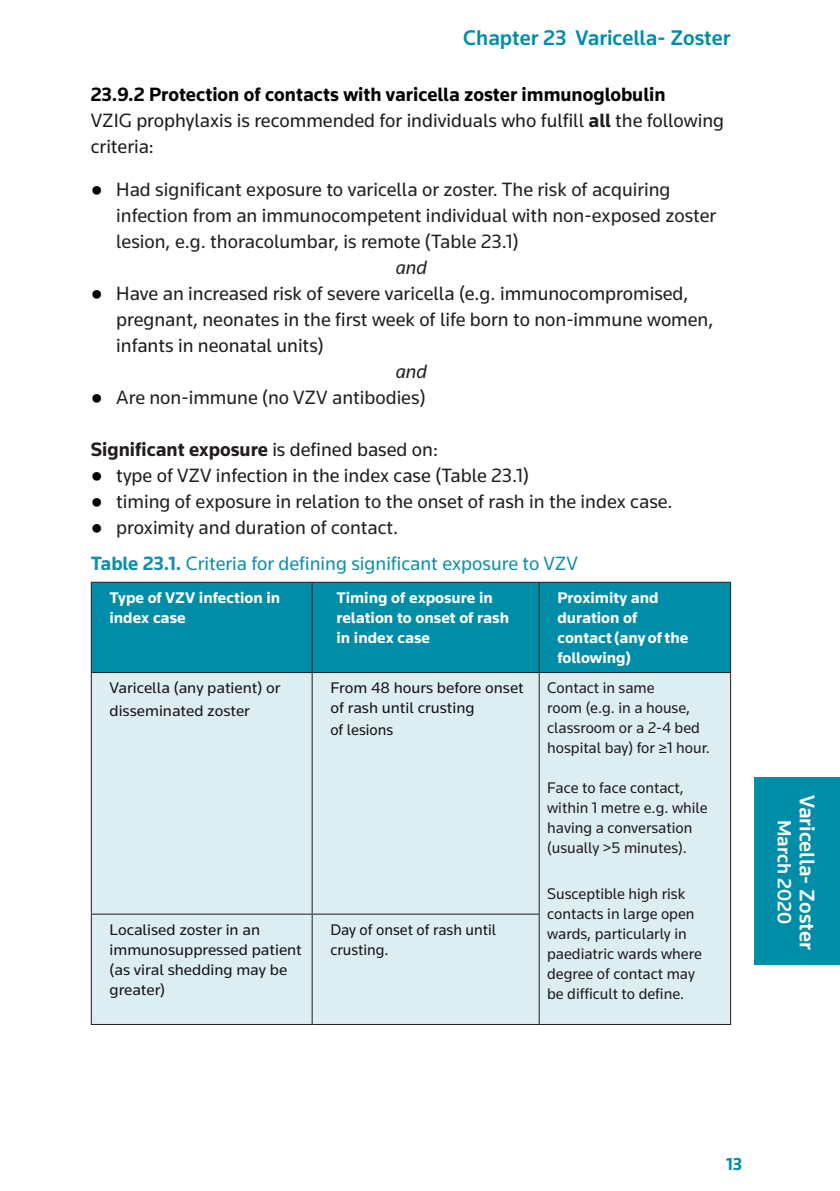
<style>
.page{position:relative;width:840px;height:1191px;background:#fff}
.page>*{position:absolute;margin:0;border:0;box-sizing:border-box;transform-origin:0 0}
.t1{font:500 22px "Knowledge";color:#008da8}
.t2{font:500 22px "Knowledge";color:#fff}
.t3{font:20px/26px "Knowledge";color:#211d1e}
.t4{font:20px/26px "Knowledge";color:#231f20}
.t5{font:20px/36px "Knowledge";color:#148ea8}
.t6{font:700 20px "Knowledge";color:#211d1e}
.t7{font:500 20px "Knowledge";color:#fff}
.t8{font:italic 20px "Knowledge";color:#231f20}
.t9{font:italic 20px "Knowledge";color:#211d1e}
.t10{font:700 18px "Knowledge";color:#008da8}
.t11{font:16px/20px "Knowledge";color:#181517;scale:1.05 1}
.t12{font:16px/20px "Knowledge";color:#231f20}
.t13{font:700 16px/20px "Knowledge";color:#fff;scale:1.05 1}
.t14{font:16px/20px "Knowledge";color:#211d1e}
.t15{font:16px/20px "Knowledge";color:#181517}
.s1{font-weight:700;color:#040503}
.s2{font-weight:700}
.s3{font-family:"Arial";font-weight:900;color:#040503}
.s4{font-weight:400}
.s5{color:#231f20}
</style>
<div class="page">
<div style="left:754px;top:777px;width:85px;height:187px;background:#008da8"></div>
<div style="left:92px;top:583px;width:637px;height:89px;background:#008da8"></div>
<div style="left:92px;top:673px;width:637px;height:351px;background:#ddeef3"></div>
<hr style="left:91px;top:582px;width:221px;height:1px;background:#211d1e">
<hr style="left:91px;top:583px;width:1px;height:89px;background:#211d1e">
<hr style="left:312px;top:582px;width:227px;height:1px;background:#211d1e">
<hr style="left:311px;top:583px;width:1px;height:89px;background:#211d1e">
<hr style="left:539px;top:582px;width:191px;height:1px;background:#211d1e">
<hr style="left:538px;top:583px;width:1px;height:89px;background:#211d1e">
<hr style="left:729px;top:583px;width:1px;height:89px;background:#211d1e">
<hr style="left:91px;top:672px;width:221px;height:1px;background:#211d1e">
<hr style="left:91px;top:673px;width:1px;height:240px;background:#211d1e">
<hr style="left:312px;top:672px;width:227px;height:1px;background:#211d1e">
<hr style="left:311px;top:673px;width:1px;height:240px;background:#211d1e">
<hr style="left:539px;top:672px;width:191px;height:1px;background:#211d1e">
<hr style="left:538px;top:673px;width:1px;height:240px;background:#211d1e">
<hr style="left:729px;top:673px;width:1px;height:241px;background:#211d1e">
<hr style="left:91px;top:913px;width:221px;height:1px;background:#211d1e">
<hr style="left:91px;top:914px;width:1px;height:110px;background:#211d1e">
<hr style="left:312px;top:913px;width:227px;height:1px;background:#211d1e">
<hr style="left:311px;top:914px;width:1px;height:110px;background:#211d1e">
<hr style="left:538px;top:914px;width:1px;height:110px;background:#211d1e">
<hr style="left:729px;top:914px;width:1px;height:110px;background:#211d1e">
<hr style="left:91px;top:1024px;width:221px;height:1px;background:#211d1e">
<hr style="left:312px;top:1024px;width:227px;height:1px;background:#211d1e">
<hr style="left:539px;top:1024px;width:191px;height:1px;background:#211d1e">
<p class="t1" style="left:463px;top:24px;width:268px">Chapter 23 Varicella- Zoster</p>
<p class="t3" style="left:91px;top:81px;width:634px"><span class="s1">23.9.2 Protection of contacts with varicella zoster immunoglobulin<br></span>VZIG prophylaxis is recommended for individuals who fulfill <span class="s2">all</span> the following criteria:</p>
<p class="t4" style="left:116px;top:176px;width:601px;text-indent:-25px"><span class="s3">●</span> Had significant exposure to varicella or zoster. The risk of acquiring infection from an immunocompetent individual with non-exposed zoster lesion, e.g. thoracolumbar, is remote (Table 23.1)</p>
<p class="t8" style="left:395px;top:255px;width:33px">and</p>
<p class="t3" style="left:116px;top:280px;width:598px;text-indent:-25px"><span class="s3">●</span> Have an increased risk of severe varicella (e.g. immunocompromised, pregnant, neonates in the first week of life born to non-immune women, infants in neonatal units)</p>
<p class="t9" style="left:395px;top:359px;width:33px">and</p>
<p class="t4" style="left:91px;top:384px;width:336px"><span class="s3">●</span> Are non-immune (no VZV antibodies)</p>
<p class="t6" style="left:91px;top:437px;width:348px">Significant exposure <span class="s4">is defined based on:</span></p>
<p class="t3" style="left:91px;top:462px;width:439px"><span class="s3">●</span> type of VZV infection in the index case (Table 23.1)</p>
<p class="t4" style="left:91px;top:488px;width:583px"><span class="s3">●</span> timing of exposure in relation to the onset of rash in the index case.</p>
<p class="t5" style="left:91px;top:509px;width:488px"><span class="s3">●</span> <span class="s5">proximity and duration of contact.<br></span><span class="s2">Table 23.1.</span> Criteria for defining significant exposure to VZV</p>
<p class="t13" style="left:109px;top:587px;width:164px">Type of VZV infection in index case</p>
<p class="t13" style="left:336px;top:587px;width:166px">Timing of exposure in relation to onset of rash in index case</p>
<p class="t13" style="left:557px;top:587px;width:126px">Proximity and duration of contact (any of the following)</p>
<p class="t11" style="left:109px;top:676px;width:164px;line-height:22.8px">Varicella (any patient) or disseminated zoster</p>
<p class="t11" style="left:330px;top:677px;width:186px">From 48 hours before onset of rash until crusting</p>
<p class="t15" style="left:330px;top:719px;width:64px">of lesions</p>
<p class="t12" style="left:547px;top:677px;width:164px">Contact in same<br>room (e.g. in a house, classroom or a 2-4 bed hospital bay) for ≥1 hour.</p>
<p class="t12" style="left:547px;top:777px;width:162px">Face to face contact, within 1 metre e.g. while having a conversation (usually &gt;5 minutes).</p>
<p class="t14" style="left:547px;top:883px;width:156px">Susceptible high risk contacts in large open wards, particularly in paediatric wards where degree of contact may be difficult to define.</p>
<p class="t11" style="left:109px;top:919px;width:184px">Localised zoster in an immunosuppressed patient (as viral shedding may be greater)</p>
<p class="t15" style="left:330px;top:919px;width:167px">Day of onset of rash until crusting.</p>
<p class="t7" style="left:796px;top:820px;width:106px;rotate:90deg">March 2020</p>
<p class="t2" style="left:820px;top:794px;width:156px;rotate:90deg">Varicella- Zoster</p>
<p class="t10" style="left:725px;top:1153px;width:18px">13</p>
</div>
